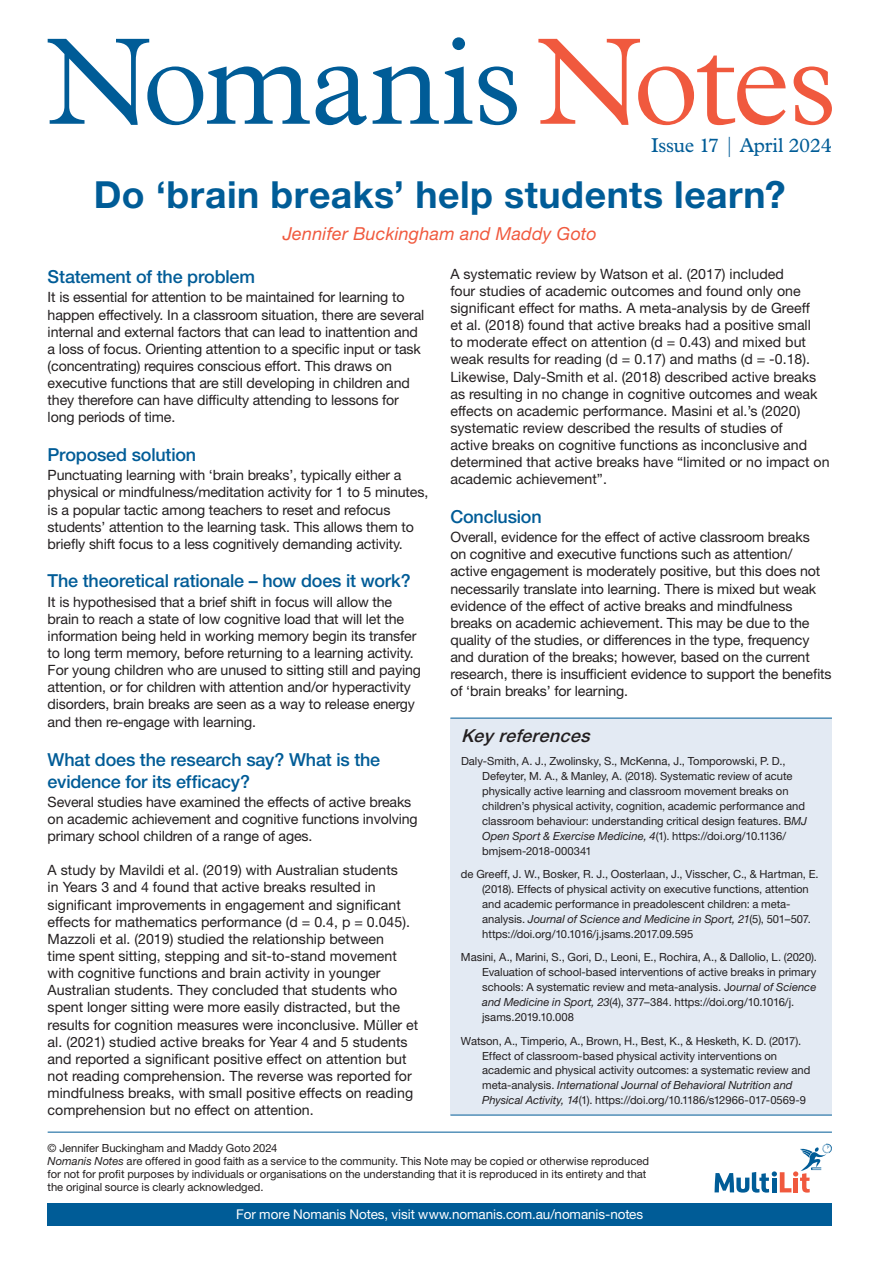
<style>
.page{position:relative;width:893px;height:1263px;background:#fff}
.page>*{position:absolute;margin:0;border:0;box-sizing:border-box;transform-origin:0 0}
.t1{font:700 37.35px "Helvetica Neue LT Std";letter-spacing:.015em;color:#005c97}
.t2{font:20.25px "Plantin MT Pro";letter-spacing:-.015em;color:#005c97}
.t3{font:500 18px/21.6px "Helvetica Neue LT Std";letter-spacing:-.01em;color:#005c97}
.t4{font:italic 18px "Helvetica Neue LT Std";letter-spacing:.01em;color:#f0593e}
.t5{font:italic 500 18px "Helvetica Neue LT Std";color:#231f20}
.t6{font:14.25px/17.1px "Helvetica Neue LT Std";letter-spacing:-.01em;color:#231f20}
.t7{font:13.5px "Helvetica Neue LT Std";letter-spacing:-.005em;color:#fff}
.t8{font:11.25px/15px "Helvetica Neue LT Std";letter-spacing:-.005em;color:#231f20}
.s1{font-style:italic}
</style>
<div class="page">
<svg style="left:538px;top:39px;width:294px;height:86px"></svg>
<svg style="left:48px;top:37px;width:469px;height:88px"></svg>
<svg style="left:714px;top:1143px;width:118px;height:49px"></svg>
<div style="left:48px;top:1203px;width:784px;height:23px;background:#005c97"></div>
<hr style="left:48px;top:1132px;width:784px;height:1px;background:#005c97">
<div style="left:450px;top:718px;width:382px;height:397px;background:#e3eaf3"></div>
<hr style="left:450px;top:718px;width:382px;height:1px;background:#005c97">
<hr style="left:450px;top:1115px;width:382px;height:1px;background:#005c97">
<h2 class="t2" style="left:651px;top:133px;width:182px">Issue 17 | April 2024</h2>
<h1 class="t1" style="left:94px;top:172px;width:693px">Do ‘brain breaks’ help students learn?</h1>
<p class="t4" style="left:283px;top:223px;width:315px">Jennifer Buckingham and Maddy Goto</p>
<p class="t3" style="left:48px;top:266px;width:209px">Statement of the problem</p>
<p class="t6" style="left:48px;top:289px;width:378px">It is essential for attention to be maintained for learning to happen effectively. In a classroom situation, there are several internal and external factors that can lead to inattention and a loss of focus. Orienting attention to a specific input or task (concentrating) requires conscious effort. This draws on executive functions that are still developing in children and they therefore can have difficulty attending to lessons for long periods of time.</p>
<p class="t3" style="left:48px;top:444px;width:150px">Proposed solution</p>
<p class="t6" style="left:48px;top:466px;width:382px">Punctuating learning with ‘brain breaks’, typically either a physical or mindfulness/meditation activity for 1 to 5 minutes, is a popular tactic among teachers to reset and refocus students’ attention to the learning task. This allows them to briefly shift focus to a less cognitively demanding activity.</p>
<p class="t3" style="left:48px;top:570px;width:364px">The theoretical rationale – how does it work?</p>
<p class="t6" style="left:48px;top:593px;width:375px">It is hypothesised that a brief shift in focus will allow the brain to reach a state of low cognitive load that will let the information being held in working memory begin its transfer to long term memory, before returning to a learning activity.<br>For young children who are unused to sitting still and paying attention, or for children with attention and/or hyperactivity disorders, brain breaks are seen as a way to release energy and then re-engage with learning.</p>
<p class="t3" style="left:48px;top:749px;width:334px">What does the research say? What is the evidence for its efficacy?</p>
<p class="t6" style="left:48px;top:793px;width:371px">Several studies have examined the effects of active breaks on academic achievement and cognitive functions involving primary school children of a range of ages.</p>
<p class="t6" style="left:48px;top:861px;width:372px">A study by Mavildi et al. (2019) with Australian students<br>in Years 3 and 4 found that active breaks resulted in significant improvements in engagement and significant effects for mathematics performance (d = 0.4, p = 0.045).<br>Mazzoli et al. (2019) studied the relationship between<br>time spent sitting, stepping and sit-to-stand movement with cognitive functions and brain activity in younger Australian students. They concluded that students who spent longer sitting were more easily distracted, but the results for cognition measures were inconclusive. Müller et al. (2021) studied active breaks for Year 4 and 5 students and reported a significant positive effect on attention but not reading comprehension. The reverse was reported for mindfulness breaks, with small positive effects on reading comprehension but no effect on attention.</p>
<p class="t6" style="left:450px;top:265px;width:381px">A systematic review by Watson et al. (2017) included<br>four studies of academic outcomes and found only one significant effect for maths. A meta-analysis by de Greeff<br>et al. (2018) found that active breaks had a positive small<br>to moderate effect on attention (d = 0.43) and mixed but weak results for reading (d = 0.17) and maths (d = -0.18).<br>Likewise, Daly-Smith et al. (2018) described active breaks as resulting in no change in cognitive outcomes and weak effects on academic performance. Masini et al.’s (2020) systematic review described the results of studies of<br>active breaks on cognitive functions as inconclusive and determined that active breaks have “limited or no impact on academic achievement”.</p>
<p class="t3" style="left:450px;top:506px;width:93px">Conclusion</p>
<p class="t6" style="left:450px;top:528px;width:383px">Overall, evidence for the effect of active classroom breaks<br>on cognitive and executive functions such as attention/ active engagement is moderately positive, but this does not necessarily translate into learning. There is mixed but weak evidence of the effect of active breaks and mindfulness breaks on academic achievement. This may be due to the quality of the studies, or differences in the type, frequency and duration of the breaks; however, based on the current research, there is insufficient evidence to support the benefits of ‘brain breaks’ for learning.</p>
<p class="t5" style="left:461px;top:724px;width:136px">Key references</p>
<p class="t8" style="left:482px;top:753px;width:326px;text-indent:-21px">Daly-Smith, A. J., Zwolinsky, S., McKenna, J., Tomporowski, P. D., Defeyter, M. A., &amp; Manley, A. (2018). Systematic review of acute physically active learning and classroom movement breaks on children’s physical activity, cognition, academic performance and classroom behaviour: understanding critical design features. B<span class="s1">MJ Open Sport &amp; Exercise Medicine, 4</span>(1). https://doi.org/10.1136/ bmjsem-2018-000341</p>
<p class="t8" style="left:482px;top:866px;width:338px;text-indent:-21px">de Greeff, J. W., Bosker, R. J., Oosterlaan, J., Visscher, C., &amp; Hartman, E. (2018). Effects of physical activity on executive functions, attention and academic performance in preadolescent children: a meta&shy;analysis. <span class="s1">Journal of Science and Medicine in Sport, 21</span>(5), 501–507. https://doi.org/10.1016/j.jsams.2017.09.595</p>
<p class="t8" style="left:482px;top:950px;width:336px;text-indent:-21px">Masini, A., Marini, S., Gori, D., Leoni, E., Rochira, A., &amp; Dallolio, L. (2020).<br>Evaluation of school-based interventions of active breaks in primary schools: A systematic review and meta-analysis. J<span class="s1">ournal of Science and Medicine in Sport, 23</span>(4), 377–384. https://doi.org/10.1016/j. jsams.2019.10.008</p>
<p class="t8" style="left:482px;top:1033px;width:330px;text-indent:-21px">Watson, A., Timperio, A., Brown, H., Best, K., &amp; Hesketh, K. D. (2017).<br>Effect of classroom-based physical activity interventions on academic and physical activity outcomes: a systematic review and meta-analysis. <span class="s1">International Journal of Behavioral Nutrition and Physical Activity, 14</span>(1). https://doi.org/10.1186/s12966-017-0569-9</p>
<p class="t8" style="left:48px;top:1142px;width:603px;line-height:12.8px">© Jennifer Buckingham and Maddy Goto 2024<br><span class="s1">Nomanis Notes</span> are offered in good faith as a service to the community. This Note may be copied or otherwise reproduced for not for profit purposes by individuals or organisations on the understanding that it is reproduced in its entirety and that the original source is clearly acknowledged.</p>
<p class="t7" style="left:236px;top:1206px;width:408px">For more Nomanis Notes, visit www.nomanis.com.au/nomanis-notes</p>
</div>
